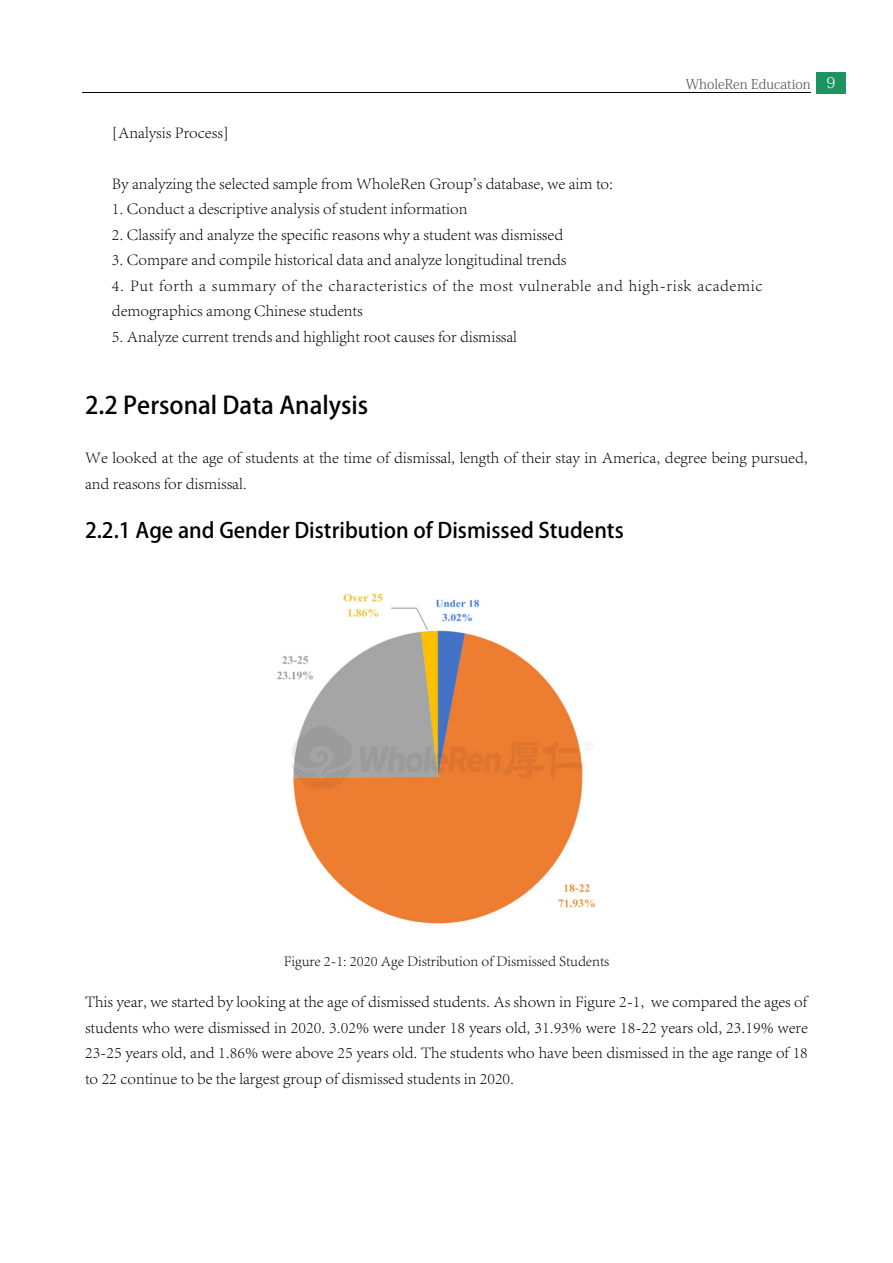
<style>
.page{position:relative;width:893px;height:1263px;background:#fff}
.page>*{position:absolute;margin:0;border:0;box-sizing:border-box;transform-origin:0 0}
.t1{font:24px "Adobe Heiti Std";color:#000}
.t2{font:21px "Adobe Heiti Std";color:#000}
.t3{font:300 16.5px/25.5px "Adobe Song Std";color:#000}
.t4{font:300 16.5px/25.5px "Adobe Song Std";letter-spacing:.04em;color:#000}
.t5{font:300 15px "Adobe Song Std";color:#000}
.t6{font:13.5px "Adobe Fangsong Std";color:#595757}
.s1{font-size:15px;color:#fff}
</style>
<div class="page">
<div style="left:816px;top:72px;width:30px;height:21px;background:#1c9460"></div>
<hr style="left:82px;top:93px;width:728px;height:1px;background:#000">
<img style="left:277px;top:593px;width:318px;height:331px">
<p class="t6" style="left:686px;top:75px;width:151px">WholeRen Education <span class="s1">9</span></p>
<p class="t3" style="left:112px;top:120px;width:119px">[Analysis Process]</p>
<p class="t3" style="left:112px;top:171px;width:503px">By analyzing the selected sample from WholeRen Group's database, we aim to:</p>
<p class="t3" style="left:112px;top:196px;width:357px">1. Conduct a descriptive analysis of student information</p>
<p class="t3" style="left:112px;top:222px;width:453px">2. Classify and analyze the specific reasons why a student was dismissed</p>
<p class="t3" style="left:112px;top:247px;width:456px">3. Compare and compile historical data and analyze longitudinal trends</p>
<p class="t4" style="left:112px;top:273px;width:652px">4. Put forth a summary of the characteristics of the most vulnerable and high-risk academic demographics among Chinese students</p>
<p class="t3" style="left:112px;top:324px;width:407px">5. Analyze current trends and highlight root causes for dismissal</p>
<h1 class="t1" style="left:85px;top:390px;width:285px">2.2 Personal Data Analysis</h1>
<p class="t3" style="left:85px;top:445px;width:724px">We looked at the age of students at the time of dismissal, length of their stay in America, degree being pursued, and reasons for dismissal.</p>
<p class="t2" style="left:85px;top:518px;width:540px">2.2.1 Age and Gender Distribution of Dismissed Students</p>
<p class="t5" style="left:284px;top:952px;width:327px">Figure 2-1: 2020 Age Distribution of Dismissed Students</p>
<p class="t3" style="left:85px;top:989px;width:724px;text-align:justify">This year, we started by looking at the age of dismissed students. As shown in Figure 2-1, we compared the ages of students who were dismissed in 2020. 3.02% were under 18 years old, 31.93% were 18-22 years old, 23.19% were 23-25 years old, and 1.86% were above 25 years old. The students who have been dismissed in the age range of 18 to 22 continue to be the largest group of dismissed students in 2020.</p>
</div>
